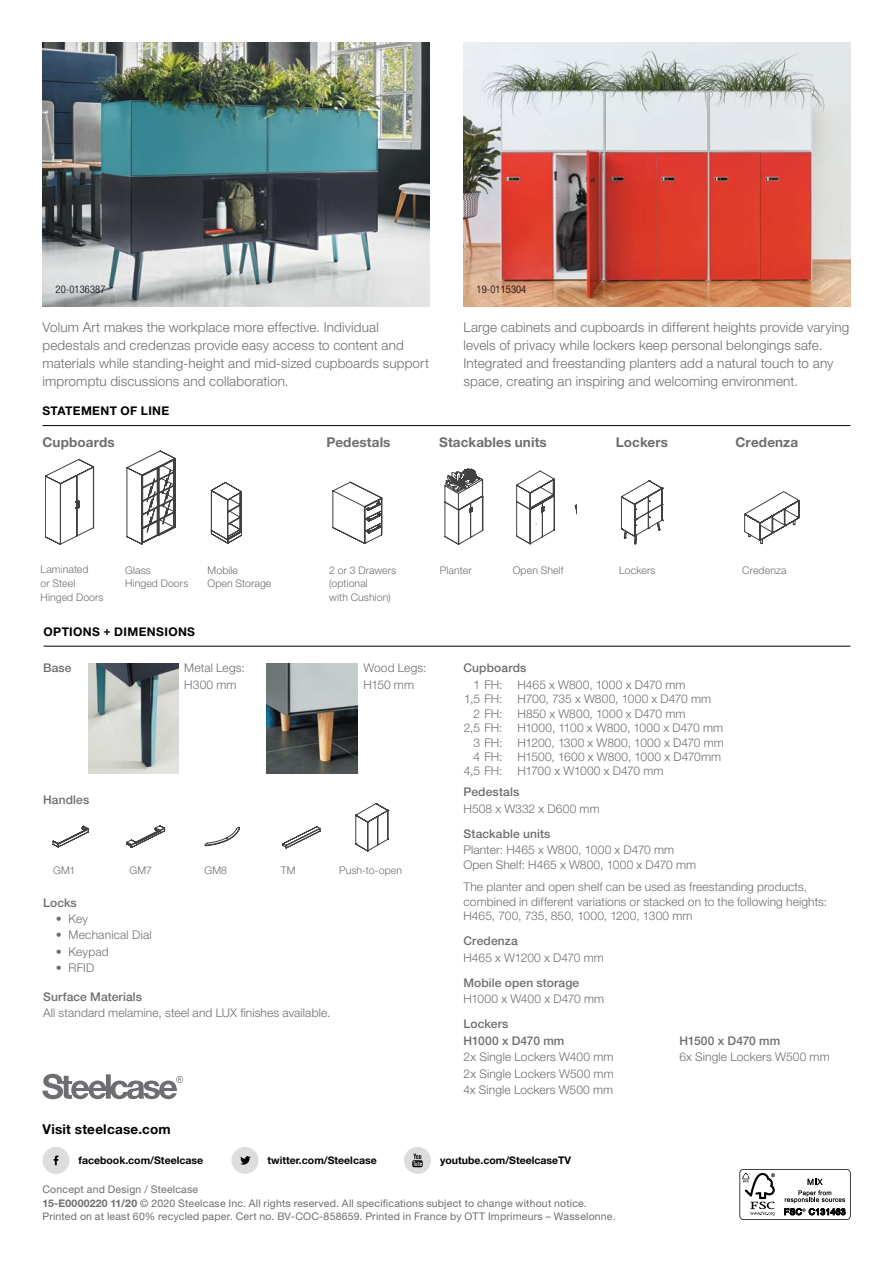
<style>
.page{position:relative;width:893px;height:1263px;background:#fff}
.page>*{position:absolute;margin:0;border:0;box-sizing:border-box;transform-origin:0 0}
.t1{font:300 13.5px/18px "Helvetica Neue LT Pro";letter-spacing:.01em;color:#6d6e71}
.t2{font:700 13.5px "Helvetica Neue LT Pro";letter-spacing:.01em;color:#6d6e71}
.t3{font:700 13.5px "Helvetica Neue LT Pro";letter-spacing:.02em;color:#000}
.t4{font:300 12px/14.4px "Helvetica Neue LT Pro";letter-spacing:.01em;color:#6d6e71}
.t5{font:500 12px/16.5px "Helvetica Neue LT Pro";letter-spacing:.01em;color:#6d6e71}
.t6{font:700 12px "Helvetica Neue LT Pro";letter-spacing:.03em;color:#000}
.t7{font:300 12px "Helvetica Neue LT Pro";letter-spacing:-.02em;color:#6d6e71}
.t8{font:10.5px/13.5px "Helvetica Neue LT Pro";letter-spacing:.02em;color:#6d6e71}
.t9{font:300 10.5px/13.5px "Helvetica Neue LT Pro";letter-spacing:.01em;color:#6d6e71}
.t10{font:700 10.5px "Helvetica Neue LT Pro";color:#000}
.t11{font:300 condensed 10.5px "Helvetica Neue LT Pro";letter-spacing:.01em;color:#000}
.s1{font-weight:700}
</style>
<div class="page">
<svg style="left:739px;top:1169px;width:111px;height:51px"></svg>
<img style="left:463px;top:43px;width:387px;height:263px">
<img style="left:43px;top:43px;width:386px;height:263px">
<div style="left:43px;top:1147px;width:27px;height:27px;background:#dcddde;border-radius:50%"></div>
<svg style="left:54px;top:1155px;width:4px;height:10px"></svg>
<div style="left:231px;top:1147px;width:27px;height:27px;background:#dcddde;border-radius:50%"></div>
<svg style="left:240px;top:1156px;width:11px;height:9px"></svg>
<div style="left:404px;top:1147px;width:27px;height:27px;background:#dcddde;border-radius:50%"></div>
<svg style="left:412px;top:1153px;width:11px;height:14px"></svg>
<svg style="left:42px;top:1074px;width:141px;height:25px"></svg>
<hr style="left:43px;top:425px;width:807px;height:1px;background:#000">
<hr style="left:44px;top:646px;width:806px;height:1px;background:#000">
<img style="left:88px;top:664px;width:91px;height:109px">
<img style="left:267px;top:664px;width:90px;height:109px">
<svg style="left:45px;top:459px;width:50px;height:86px"></svg>
<svg style="left:126px;top:451px;width:50px;height:94px"></svg>
<svg style="left:332px;top:481px;width:51px;height:63px"></svg>
<svg style="left:444px;top:468px;width:40px;height:77px"></svg>
<svg style="left:516px;top:470px;width:39px;height:75px"></svg>
<svg style="left:744px;top:491px;width:56px;height:54px"></svg>
<svg style="left:52px;top:825px;width:37px;height:23px"></svg>
<svg style="left:126px;top:825px;width:40px;height:23px"></svg>
<svg style="left:204px;top:827px;width:36px;height:20px"></svg>
<svg style="left:282px;top:826px;width:39px;height:22px"></svg>
<svg style="left:355px;top:803px;width:33px;height:48px"></svg>
<svg style="left:621px;top:480px;width:42px;height:64px"></svg>
<svg style="left:211px;top:482px;width:31px;height:62px"></svg>
<p class="t11" style="left:56px;top:284px;width:51px">20-0136387</p>
<p class="t11" style="left:477px;top:284px;width:51px">19-0115304</p>
<p class="t1" style="left:43px;top:318px;width:388px">Volum Art makes the workplace more effective. Individual pedestals and credenzas provide easy access to content and materials while standing-height and mid-sized cupboards support impromptu discussions and collaboration.</p>
<p class="t1" style="left:463px;top:318px;width:387px">Large cabinets and cupboards in different heights provide varying levels of privacy while lockers keep personal belongings safe.<br>Integrated and freestanding planters add a natural touch to any space, creating an inspiring and welcoming environment.</p>
<p class="t6" style="left:43px;top:404px;width:128px">STATEMENT OF LINE</p>
<p class="t2" style="left:43px;top:433px;width:74px">Cupboards</p>
<p class="t2" style="left:326px;top:433px;width:66px">Pedestals</p>
<p class="t2" style="left:439px;top:433px;width:109px">Stackables units</p>
<p class="t2" style="left:616px;top:433px;width:54px">Lockers</p>
<p class="t2" style="left:735px;top:433px;width:64px">Credenza</p>
<p class="t9" style="left:41px;top:563px;width:65px">Laminated<br>or Steel<br>Hinged Doors</p>
<p class="t9" style="left:125px;top:563px;width:65px">Glass<br>Hinged Doors</p>
<p class="t9" style="left:208px;top:563px;width:65px">Mobile<br>Open Storage</p>
<p class="t9" style="left:329px;top:563px;width:68px">2 or 3 Drawers (optional<br>with Cushion)</p>
<p class="t9" style="left:440px;top:563px;width:33px">Planter</p>
<p class="t6" style="left:44px;top:624px;width:153px">OPTIONS + DIMENSIONS</p>
<p class="t9" style="left:513px;top:563px;width:52px">Open Shelf</p>
<p class="t9" style="left:619px;top:563px;width:38px">Lockers</p>
<p class="t9" style="left:742px;top:563px;width:46px">Credenza</p>
<p class="t5" style="left:43px;top:660px;width:30px">Base</p>
<p class="t4" style="left:184px;top:660px;width:62px;line-height:16.5px">Metal Legs:<br>H300 mm</p>
<p class="t4" style="left:363px;top:660px;width:64px;line-height:16.5px">Wood Legs:<br>H150 mm</p>
<p class="t5" style="left:43px;top:791px;width:48px">Handles</p>
<p class="t9" style="left:53px;top:863px;width:24px">GM1</p>
<p class="t9" style="left:130px;top:863px;width:24px">GM7</p>
<p class="t9" style="left:204px;top:863px;width:24px">GM8</p>
<p class="t9" style="left:281px;top:863px;width:16px">TM</p>
<p class="t9" style="left:339px;top:863px;width:65px">Push-to-open</p>
<p class="t5" style="left:43px;top:894px;width:35px">Locks</p>
<p class="t4" style="left:56px;top:911px;width:34px">• Key</p>
<p class="t4" style="left:56px;top:928px;width:97px">• Mechanical Dial</p>
<p class="t4" style="left:56px;top:944px;width:54px">• Keypad</p>
<p class="t4" style="left:56px;top:961px;width:40px">• RFID</p>
<p class="t5" style="left:43px;top:988px;width:101px">Surface Materials</p>
<p class="t4" style="left:43px;top:1005px;width:289px">All standard melamine, steel and LUX finishes available.</p>
<p class="t5" style="left:463px;top:660px;width:64px">Cupboards</p>
<p class="t4" style="left:473px;top:677px;width:214px">1 FH: H465 x W800, 1000 x D470 mm</p>
<p class="t4" style="left:464px;top:692px;width:248px">1,5 FH: H700, 735 x W800, 1000 x D470 mm</p>
<p class="t4" style="left:473px;top:706px;width:214px">2 FH: H850 x W800, 1000 x D470 mm</p>
<p class="t4" style="left:464px;top:720px;width:261px">2,5 FH: H1000, 1100 x W800, 1000 x D470 mm</p>
<p class="t4" style="left:473px;top:735px;width:252px">3 FH: H1200, 1300 x W800, 1000 x D470 mm</p>
<p class="t4" style="left:473px;top:749px;width:249px">4 FH: H1500, 1600 x W800, 1000 x D470mm</p>
<p class="t7" style="left:464px;top:764px;width:201px">4,5 FH: H1700 x W1000 x D470 mm</p>
<p class="t5" style="left:463px;top:783px;width:57px">Pedestals</p>
<p class="t4" style="left:463px;top:801px;width:138px">H508 x W332 x D600 mm</p>
<p class="t5" style="left:463px;top:825px;width:88px">Stackable units</p>
<p class="t4" style="left:463px;top:842px;width:234px">Planter: H465 x W800, 1000 x D470 mm<br>Open Shelf: H465 x W800, 1000 x D470 mm</p>
<p class="t4" style="left:463px;top:880px;width:365px">The planter and open shelf can be used as freestanding products, combined in different variations or stacked on to the following heights:<br>H465, 700, 735, 850, 1000, 1200, 1300 mm</p>
<p class="t5" style="left:463px;top:932px;width:56px">Credenza</p>
<p class="t4" style="left:463px;top:950px;width:142px">H465 x W1200 x D470 mm</p>
<p class="t5" style="left:463px;top:974px;width:117px">Mobile open storage</p>
<p class="t4" style="left:463px;top:991px;width:142px">H1000 x W400 x D470 mm</p>
<p class="t5" style="left:463px;top:1015px;width:102px">Lockers<br>H1000 x D470 mm</p>
<p class="t5" style="left:679px;top:1032px;width:102px">H1500 x D470 mm</p>
<p class="t4" style="left:463px;top:1049px;width:151px">2x Single Lockers W400 mm</p>
<p class="t4" style="left:679px;top:1049px;width:152px">6x Single Lockers W500 mm</p>
<p class="t4" style="left:463px;top:1065px;width:152px;line-height:16.5px">2x Single Lockers W500 mm<br>4x Single Lockers W500 mm</p>
<p class="t3" style="left:43px;top:1121px;width:130px">Visit steelcase.com</p>
<p class="t10" style="left:79px;top:1154px;width:126px">facebook.com/Steelcase</p>
<p class="t10" style="left:267px;top:1154px;width:111px">twitter.com/Steelcase</p>
<p class="t10" style="left:440px;top:1154px;width:133px">youtube.com/SteelcaseTV</p>
<p class="t8" style="left:43px;top:1183px;width:575px">Concept and Design / Steelcase<br><span class="s1">15-E0000220 11/20</span> © 2020 Steelcase Inc. All rights reserved. All specifications subject to change without notice.<br>Printed on at least 60% recycled paper. Cert no. BV-COC-858659. Printed in France by OTT Imprimeurs – Wasselonne.</p>
</div>
